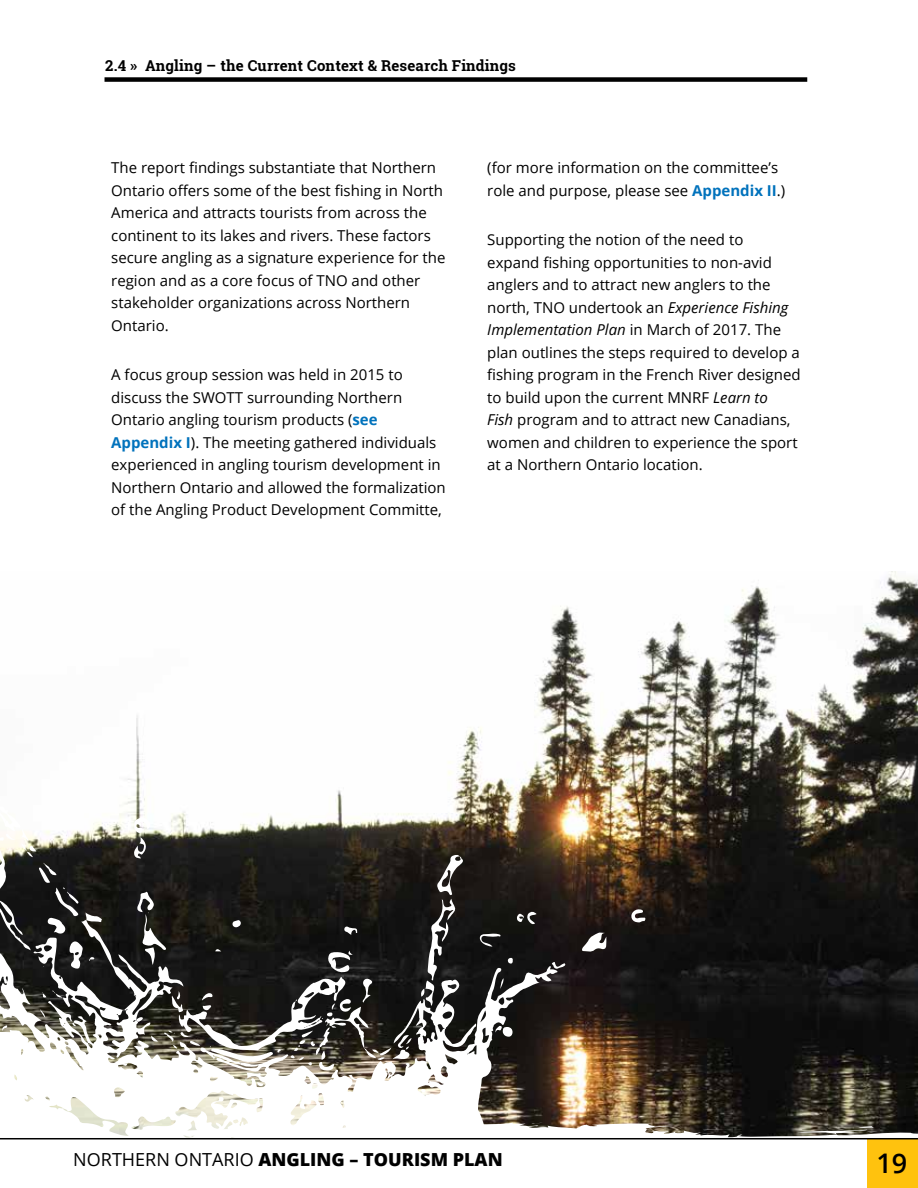
<style>
.page{position:relative;width:918px;height:1188px;background:#fff}
.page>*{position:absolute;margin:0;border:0;box-sizing:border-box;transform-origin:0 0}
.t1{font:600 27px "Open Sans";color:#000}
.t2{font:800 18px "Open Sans";color:#000}
.t3{font:15px/22.5px "Open Sans";color:#000}
.t4{font:700 15px "Roboto Slab";letter-spacing:.01em;color:#000}
.s1{font-weight:700;color:#0072bc}
.s2{font-style:italic}
.s3{font-weight:400}
</style>
<div class="page">
<div style="left:105px;top:77px;width:702px;height:5px;background:#000"></div>
<img style="left:103px;top:571px;width:815px;height:547px">
<img style="left:0;top:892px;width:665px;height:244px">
<svg style="left:581px;top:932px;width:25px;height:21px"></svg>
<svg style="left:631px;top:909px;width:14px;height:14px"></svg>
<svg style="left:133px;top:816px;width:18px;height:43px"></svg>
<svg style="left:479px;top:933px;width:22px;height:14px"></svg>
<svg style="left:551px;top:962px;width:14px;height:9px"></svg>
<svg style="left:508px;top:958px;width:5px;height:6px"></svg>
<svg style="left:516px;top:911px;width:21px;height:14px"></svg>
<svg style="left:495px;top:1026px;width:18px;height:11px"></svg>
<svg style="left:500px;top:978px;width:4px;height:11px"></svg>
<svg style="left:40px;top:1009px;width:5px;height:9px"></svg>
<svg style="left:257px;top:1082px;width:6px;height:4px"></svg>
<svg style="left:72px;top:1023px;width:4px;height:3px"></svg>
<svg style="left:42px;top:990px;width:22px;height:10px"></svg>
<svg style="left:421px;top:854px;width:43px;height:156px"></svg>
<svg style="left:135px;top:891px;width:277px;height:180px;background:#3f3e3a"></svg>
<svg style="left:121px;top:1063px;width:6px;height:5px"></svg>
<svg style="left:0;top:821px;width:103px;height:148px"></svg>
<svg style="left:1px;top:1018px;width:6px;height:13px"></svg>
<svg style="left:421px;top:1089px;width:6px;height:7px"></svg>
<svg style="left:148px;top:1118px;width:770px;height:20px"></svg>
<div style="left:867px;top:1139px;width:51px;height:49px;background:#ffc20e"></div>
<hr style="left:0;top:1138px;width:918px;height:1px;background:#000">
<p class="t4" style="left:105px;top:56px;width:412px">2.4 » Angling – the Current Context &amp; Research Findings</p>
<p class="t3" style="left:111px;top:156px;width:336px">The report findings substantiate that Northern Ontario offers some of the best fishing in North America and attracts tourists from across the continent to its lakes and rivers. These factors secure angling as a signature experience for the region and as a core focus of TNO and other stakeholder organizations across Northern Ontario.</p>
<p class="t3" style="left:111px;top:363px;width:336px">A focus group session was held in 2015 to discuss the SWOTT surrounding Northern Ontario angling tourism products (<span class="s1">see Appendix I</span>). The meeting gathered individuals experienced in angling tourism development in Northern Ontario and allowed the formalization of the Angling Product Development Committe,</p>
<p class="t3" style="left:487px;top:156px;width:300px">(for more information on the committee’s role and purpose, please see <span class="s1">Appendix II</span>.)</p>
<p class="t3" style="left:487px;top:228px;width:315px">Supporting the notion of the need to<br>expand fishing opportunities to non-avid anglers and to attract new anglers to the north, TNO undertook an <span class="s2">Experience Fishing Implementation Plan</span> in March of 2017. The plan outlines the steps required to develop a fishing program in the French River designed to build upon the current MNRF <span class="s2">Learn to<br>Fish</span> program and to attract new Canadians, women and children to experience the sport at a Northern Ontario location.</p>
<p class="t2" style="left:73px;top:1146px;width:431px"><span class="s3">NORTHERN ONTARIO</span> ANGLING – TOURISM PLAN</p>
<h1 class="t1" style="left:876px;top:1145px;width:32px">19</h1>
</div>
